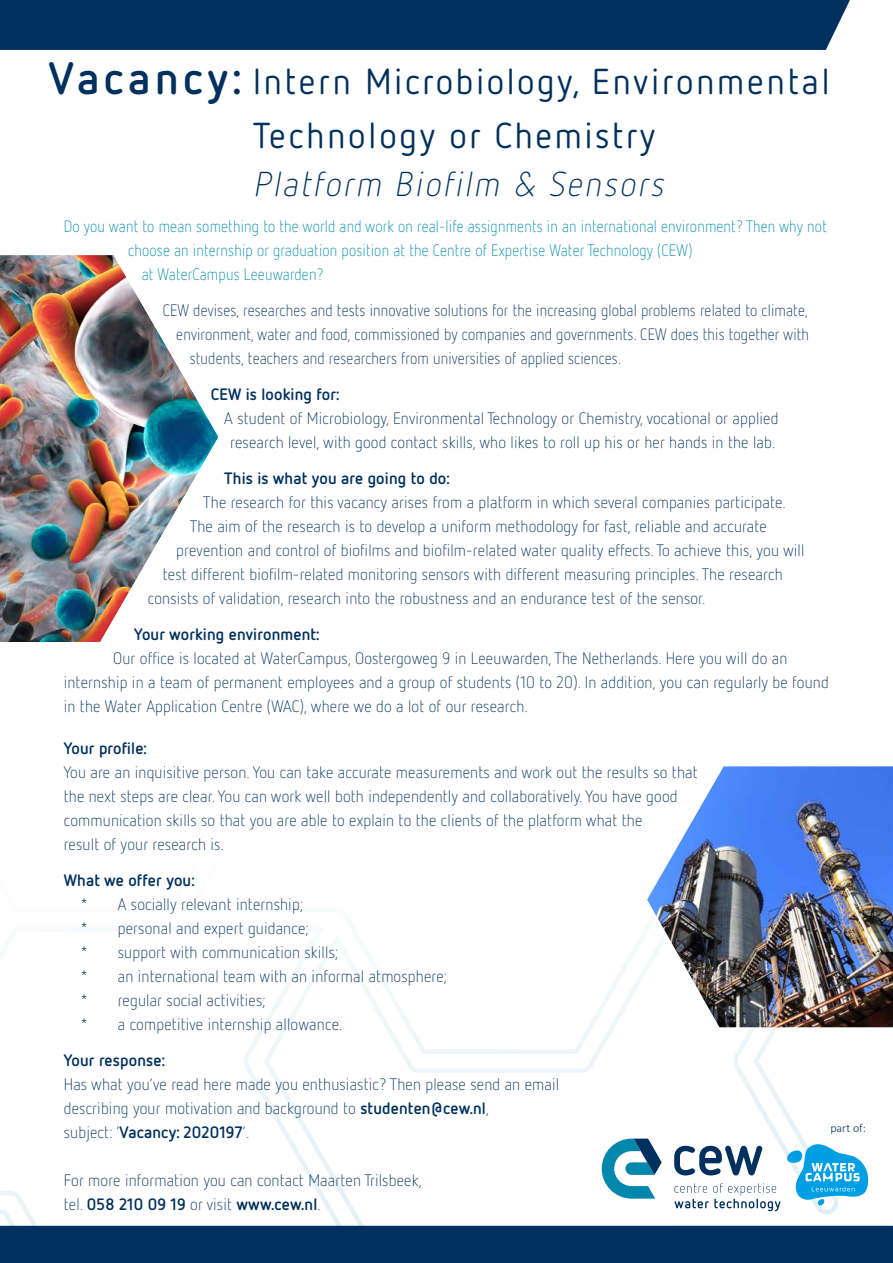
<style>
.page{position:relative;width:893px;height:1263px;background:#fff}
.page>*{position:absolute;margin:0;border:0;box-sizing:border-box;transform-origin:0 0}
.t1{font:700 45px "Netto OT";letter-spacing:.1em;color:#00305d}
.t2{font:36px/54px "Netto OT";letter-spacing:.08em;color:#00305d}
.t3{font:italic 300 34.5px "Netto OT";color:#00305d}
.t4{font:300 16.5px/24px "Netto OT";letter-spacing:.01em;color:#00305d}
.t5{font:300 16.5px "Netto OT";letter-spacing:.01em;color:#00305d;scale:.94 1}
.t6{font:300 16.5px "Netto OT";letter-spacing:.01em;color:#0088ac;scale:.94 1}
.t7{font:700 16.5px "Netto OT";letter-spacing:.01em;color:#00305d}
.t8{font:300 12px "Calibri";color:#00305d}
.s1{font-weight:700}
</style>
<div class="page">
<svg style="left:0;top:951px;width:838px;height:275px"></svg>
<div style="left:0;top:1226px;width:893px;height:37px;background:#00305d"></div>
<img style="left:647px;top:766px;width:246px;height:261px">
<div style="left:0;top:0;width:850px;height:50px;background:#00305d"></div>
<img style="left:0;top:255px;width:219px;height:387px">
<svg style="left:674px;top:1146px;width:88px;height:29px"></svg>
<svg style="left:675px;top:1183px;width:105px;height:28px"></svg>
<svg style="left:602px;top:1138px;width:60px;height:60px"></svg>
<svg style="left:787px;top:1144px;width:81px;height:61px"></svg>
<h1 class="t1" style="left:49px;top:50px;width:194px">Vacancy:</h1>
<h2 class="t2" style="left:253px;top:53px;width:578px">Intern Microbiology, Environmental<br>Technology or Chemistry</h2>
<h3 class="t3" style="left:253px;top:163px;width:419px">Platform Biofilm &amp; Sensors</h3>
<p class="t6" style="left:64px;top:216px;width:813px">Do you want to mean something to the world and work on real-life assignments in an international environment? Then why not</p>
<p class="t6" style="left:128px;top:240px;width:602px">choose an internship or graduation position at the Centre of Expertise Water Technology (CEW)</p>
<p class="t6" style="left:142px;top:264px;width:195px">at WaterCampus Leeuwarden?</p>
<p class="t5" style="left:163px;top:300px;width:688px">CEW devises, researches and tests innovative solutions for the increasing global problems related to climate,</p>
<p class="t5" style="left:176px;top:324px;width:675px">environment, water and food, commissioned by companies and governments. CEW does this together with</p>
<p class="t5" style="left:190px;top:348px;width:460px">students, teachers and researchers from universities of applied sciences.</p>
<p class="t7" style="left:211px;top:384px;width:130px">CEW is looking for:</p>
<p class="t4" style="left:224px;top:406px;width:556px;text-align:center">A student of Microbiology, Environmental Technology or Chemistry, vocational or applied research level, with good contact skills, who likes to roll up his or her hands in the lab.</p>
<p class="t7" style="left:224px;top:468px;width:227px">This is what you are going to do:</p>
<p class="t4" style="left:203px;top:490px;width:584px">The research for this vacancy arises from a platform in which several companies participate.</p>
<p class="t4" style="left:190px;top:514px;width:579px">The aim of the research is to develop a uniform methodology for fast, reliable and accurate</p>
<p class="t4" style="left:176px;top:538px;width:630px">prevention and control of biofilms and biofilm-related water quality effects. To achieve this, you will</p>
<p class="t4" style="left:163px;top:562px;width:621px">test different biofilm-related monitoring sensors with different measuring principles. The research</p>
<p class="t4" style="left:148px;top:586px;width:559px">consists of validation, research into the robustness and an endurance test of the sensor.</p>
<p class="t7" style="left:134px;top:624px;width:187px">Your working environment:</p>
<p class="t4" style="left:64px;top:646px;width:766px;text-indent:50px">Our office is located at WaterCampus, Oostergoweg 9 in Leeuwarden, The Netherlands. Here you will do an internship in a team of permanent employees and a group of students (10 to 20). In addition, you can regularly be found in the Water Application Centre (WAC), where we do a lot of our research.</p>
<p class="t7" style="left:64px;top:738px;width:85px">Your profile:</p>
<p class="t4" style="left:64px;top:760px;width:635px">You are an inquisitive person. You can take accurate measurements and work out the results so that the next steps are clear. You can work well both independently and collaboratively. You have good communication skills so that you are able to explain to the clients of the platform what the<br>result of your research is.</p>
<p class="t7" style="left:64px;top:870px;width:132px">What we offer you:</p>
<p class="t4" style="left:81px;top:892px;width:368px">* A socially relevant internship;<br>* personal and expert guidance;<br>* support with communication skills;<br>* an international team with an informal atmosphere; * regular social activities;<br>* a competitive internship allowance.</p>
<p class="t7" style="left:64px;top:1050px;width:103px">Your response:</p>
<p class="t4" style="left:64px;top:1072px;width:497px">Has what you’ve read here made you enthusiastic? Then please send an email describing your motivation and background to <span class="s1">studenten@cew.nl</span>,<br>subject: ‘<span class="s1">Vacancy: 2020197</span>’.</p>
<p class="t4" style="left:64px;top:1168px;width:360px">For more information you can contact Maarten Trilsbeek, tel. <span class="s1">058 210 09 19</span> or visit <span class="s1">www.cew.nl</span>.</p>
<p class="t8" style="left:830px;top:1120px;width:37px">part of:</p>
</div>
